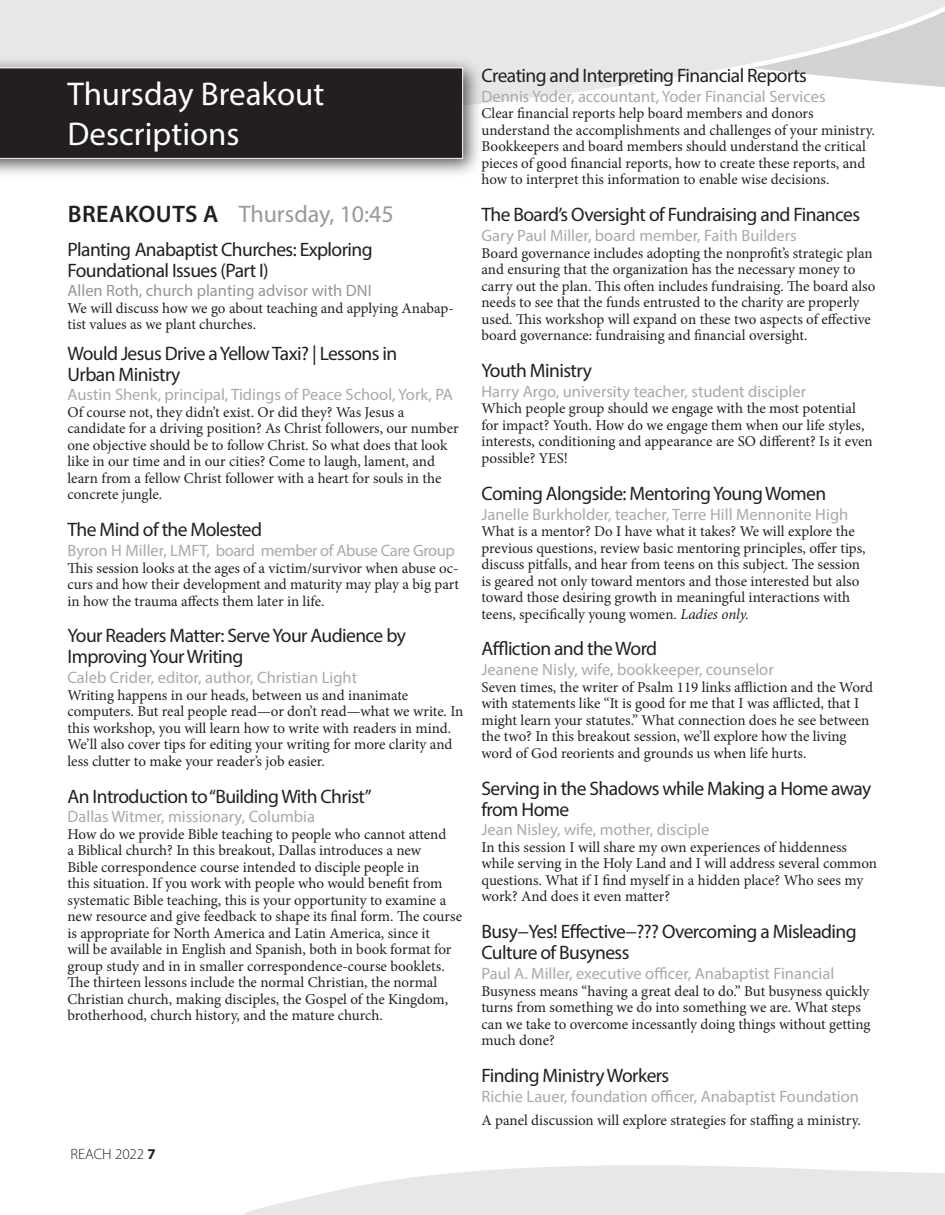
<style>
.page{position:relative;width:945px;height:1215px;background:#fff}
.page>*{position:absolute;margin:0;border:0;box-sizing:border-box;transform-origin:0 0}
.t1{font:33px/39.6px "Myriad Pro";color:#fff}
.t2{font:24px "Myriad Pro";color:#97999c}
.t3{font:19.5px/21px "Myriad Pro";letter-spacing:-.03em;color:#231f20}
.t4{font:16.5px "Myriad Pro";color:#a8a9ad}
.t5{font:16.5px "Myriad Pro";letter-spacing:-.025em;color:#a8a9ad}
.t6{font:16.5px "Myriad Pro";color:#939598}
.t7{font:15px/16.5px "Minion Pro";letter-spacing:-.005em;color:#231f20}
.t8{font:300 15px "Myriad Pro";color:#231f20}
.s1{font-weight:600;color:#231f20}
.s2{font-weight:700}
.s3{font-style:italic}
</style>
<div class="page">
<svg style="left:243px;top:1165px;width:702px;height:50px"></svg>
<svg style="left:0;top:0;width:945px;height:104px;background:#e7e8ea"></svg>
<div style="left:0;top:57px;width:483px;height:122px;background:#231f20;opacity:.75"></div>
<div style="left:0;top:68px;width:463px;height:91px;background:#231f20"></div>
<h1 class="t1" style="left:68px;top:74px;width:258px">Thursday Breakout<br>Descriptions</h1>
<h2 class="t2" style="left:68px;top:199px;width:328px"><span class="s1">BREAKOUTS A</span> Thursday, 10:45</h2>
<h3 class="t3" style="left:67px;top:238px;width:307px">Planting Anabaptist Churches: Exploring<br>Foundational Issues (Part I)</h3>
<p class="t6" style="left:68px;top:281px;width:306px">Allen Roth, church planting advisor with DNI</p>
<p class="t7" style="left:68px;top:300px;width:388px">We will discuss how we go about teaching and applying Anabap&shy;tist values as we plant churches.</p>
<h3 class="t3" style="left:68px;top:342px;width:331px">Would Jesus Drive a Yellow Taxi? | Lessons in<br>Urban Ministry</h3>
<p class="t4" style="left:68px;top:385px;width:387px">Austin Shenk, principal, Tidings of Peace School, York, PA</p>
<p class="t7" style="left:68px;top:404px;width:393px">Of course not, they didn’t exist. Or did they? Was Jesus a candidate for a driving position? As Christ followers, our number one objective should be to follow Christ. So what does that look like in our time and in our cities? Come to laugh, lament, and learn from a fellow Christ follower with a heart for souls in the concrete jungle.</p>
<h3 class="t3" style="left:68px;top:519px;width:196px">The Mind of the Molested</h3>
<p class="t5" style="left:68px;top:540px;width:389px">Byron H Miller, LMFT, board member of Abuse Care Group</p>
<p class="t7" style="left:68px;top:560px;width:393px;text-align:justify">This session looks at the ages of a victim/survivor when abuse oc&shy;curs and how their development and maturity may play a big part in how the trauma affects them later in life.</p>
<h3 class="t3" style="left:68px;top:625px;width:340px">Your Readers Matter: Serve Your Audience by<br>Improving Your Writing</h3>
<p class="t4" style="left:68px;top:668px;width:291px">Caleb Crider, editor, author, Christian Light</p>
<p class="t7" style="left:68px;top:687px;width:397px">Writing happens in our heads, between us and inanimate computers. But real people read—or don’t read—what we write. In this workshop, you will learn how to write with readers in mind.<br>We’ll also cover tips for editing your writing for more clarity and less clutter to make your reader’s job easier.</p>
<h3 class="t3" style="left:68px;top:785px;width:306px">An Introduction to “Building With Christ”</h3>
<p class="t4" style="left:68px;top:807px;width:249px">Dallas Witmer, missionary, Columbia</p>
<p class="t7" style="left:68px;top:826px;width:396px">How do we provide Bible teaching to people who cannot attend<br>a Biblical church? In this breakout, Dallas introduces a new<br>Bible correspondence course intended to disciple people in<br>this situation. If you work with people who would benefit from systematic Bible teaching, this is your opportunity to examine a new resource and give feedback to shape its final form. The course is appropriate for North America and Latin America, since it<br>will be available in English and Spanish, both in book format for group study and in in smaller correspondence-course booklets.<br>The thirteen lessons include the normal Christian, the normal Christian church, making disciples, the Gospel of the Kingdom, brotherhood, church history, and the mature church.</p>
<p class="t8" style="left:71px;top:1145px;width:87px">REACH 2022 <span class="s2">7</span></p>
<h3 class="t3" style="left:482px;top:65px;width:327px">Creating and Interpreting Financial Reports</h3>
<p class="t4" style="left:482px;top:86px;width:346px">Dennis Yoder, accountant, Yoder Financial Services</p>
<p class="t7" style="left:482px;top:105px;width:395px">Clear financial reports help board members and donors understand the accomplishments and challenges of your ministry.<br>Bookkeepers and board members should understand the critical pieces of good financial reports, how to create these reports, and how to interpret this information to enable wise decisions.</p>
<h3 class="t3" style="left:482px;top:204px;width:380px">The Board’s Oversight of Fundraising and Finances</h3>
<p class="t4" style="left:482px;top:225px;width:317px">Gary Paul Miller, board member, Faith Builders</p>
<p class="t7" style="left:482px;top:245px;width:395px">Board governance includes adopting the nonprofit’s strategic plan and ensuring that the organization has the necessary money to carry out the plan. This often includes fundraising. The board also needs to see that the funds entrusted to the charity are properly used. This workshop will expand on these two aspects of effective board governance: fundraising and financial oversight.</p>
<h3 class="t3" style="left:482px;top:360px;width:112px">Youth Ministry</h3>
<p class="t4" style="left:482px;top:381px;width:326px">Harry Argo, university teacher, student discipler</p>
<p class="t7" style="left:482px;top:400px;width:393px">Which people group should we engage with the most potential for impact? Youth. How do we engage them when our life styles, interests, conditioning and appearance are SO different? Is it even possible? YES!</p>
<h3 class="t3" style="left:482px;top:482px;width:346px">Coming Alongside: Mentoring Young Women</h3>
<p class="t4" style="left:482px;top:504px;width:368px">Janelle Burkholder, teacher, Terre Hill Mennonite High</p>
<p class="t7" style="left:482px;top:523px;width:386px">What is a mentor? Do I have what it takes? We will explore the previous questions, review basic mentoring principles, offer tips, discuss pitfalls, and hear from teens on this subject. The session is geared not only toward mentors and those interested but also toward those desiring growth in meaningful interactions with teens, specifically young women. <span class="s3">Ladies only.</span></p>
<h3 class="t3" style="left:482px;top:638px;width:177px">Affliction and the Word</h3>
<p class="t4" style="left:482px;top:660px;width:294px">Jeanene Nisly, wife, bookkeeper, counselor</p>
<p class="t7" style="left:482px;top:679px;width:393px">Seven times, the writer of Psalm 119 links affliction and the Word with statements like “It is good for me that I was afflicted, that I might learn your statutes.” What connection does he see between the two? In this breakout session, we’ll explore how the living word of God reorients and grounds us when life hurts.</p>
<h3 class="t3" style="left:482px;top:777px;width:391px">Serving in the Shadows while Making a Home away from Home</h3>
<p class="t4" style="left:482px;top:820px;width:229px">Jean Nisley, wife, mother, disciple</p>
<p class="t7" style="left:482px;top:839px;width:397px">In this session I will share my own experiences of hiddenness while serving in the Holy Land and I will address several common questions. What if I find myself in a hidden place? Who sees my work? And does it even matter?</p>
<h3 class="t3" style="left:482px;top:921px;width:377px">Busy−Yes! Effective−??? Overcoming a Misleading<br>Culture of Busyness</h3>
<p class="t4" style="left:482px;top:963px;width:354px">Paul A. Miller, executive officer, Anabaptist Financial</p>
<p class="t7" style="left:482px;top:983px;width:391px">Busyness means “having a great deal to do.” But busyness quickly turns from something we do into something we are. What steps can we take to overcome incessantly doing things without getting much done?</p>
<h3 class="t3" style="left:482px;top:1065px;width:189px">Finding Ministry Workers</h3>
<p class="t4" style="left:482px;top:1086px;width:379px">Richie Lauer, foundation officer, Anabaptist Foundation</p>
<p class="t7" style="left:482px;top:1112px;width:381px">A panel discussion will explore strategies for staffing a ministry.</p>
</div>
